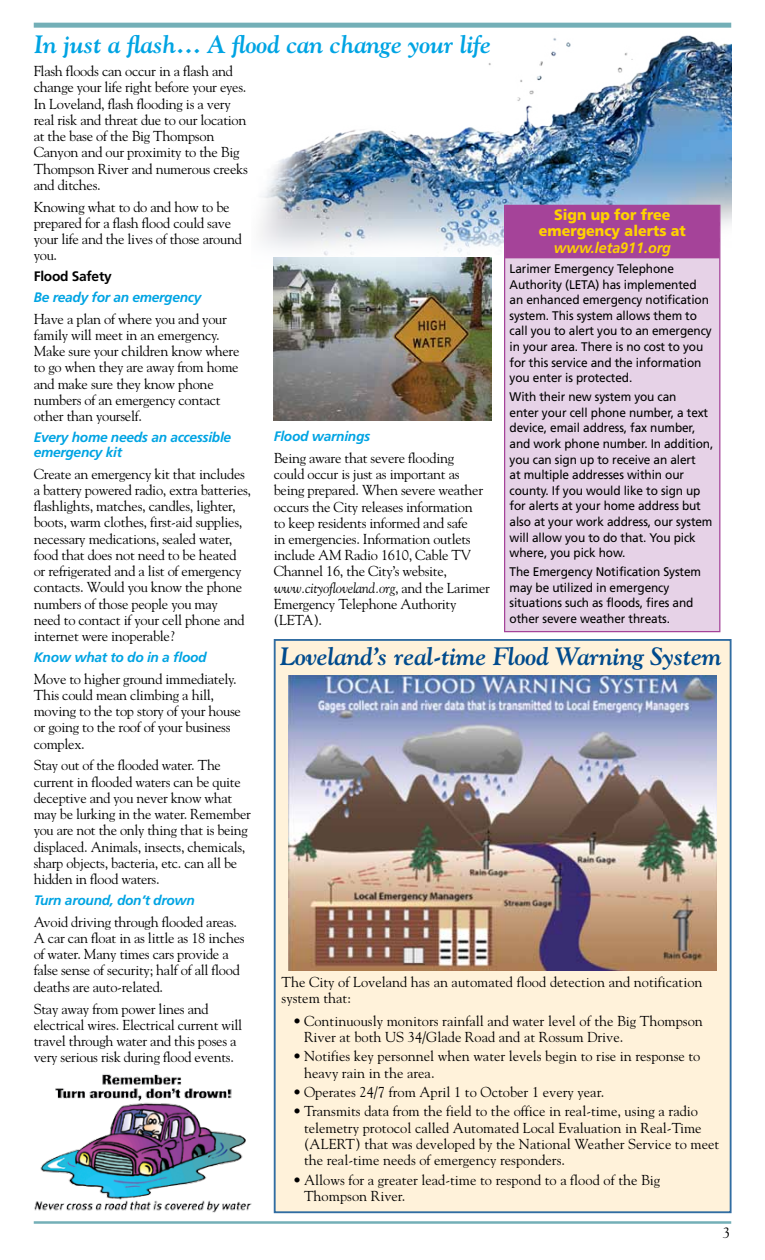
<style>
.page{position:relative;width:765px;height:1260px;background:#fff}
.page>*{position:absolute;margin:0;border:0;box-sizing:border-box;transform-origin:0 0}
.t1{font:italic 700 25px "Goudy";letter-spacing:-.01em;color:#004b8d}
.t2{font:italic 700 25px "Goudy";letter-spacing:-.01em;color:#00a4e3}
.t3{font:900 15px/16.2px "Frutiger";color:#ffd200;text-align:center;scale:.95 1}
.t4{font:italic 700 15px "Frutiger";color:#ffd200;scale:.95 1}
.t5{font:15px "Goudy";color:#000}
.t6{font:14.38px/16.2px "Goudy";letter-spacing:-.02em;color:#000}
.t7{font:14.38px/16.2px "Goudy";color:#000}
.t8{font:italic 700 13.75px/15px "Frutiger";letter-spacing:-.02em;color:#00a4e3}
.t9{font:700 13.75px "Frutiger";letter-spacing:-.02em;color:#000}
.t10{font:12.5px/15.6px "Frutiger";letter-spacing:-.01em;color:#000;scale:.95 1}
.s1{font-style:italic}
</style>
<div class="page">
<div style="left:34px;top:23px;width:697px;height:5px;background:#73afb7"></div>
<hr style="left:34px;top:1221px;width:697px;height:3px;background:#73afb7">
<img style="left:251px;top:27px;width:480px;height:283px">
<div style="left:274px;top:639px;width:458px;height:574px;background:#fff2da;border:2px solid #004b8d"></div>
<img style="left:288px;top:675px;width:429px;height:295px">
<div style="left:504px;top:205px;width:216px;height:427px;background:#e6d2e7;border:1px solid #a54399"></div>
<div style="left:505px;top:206px;width:215px;height:20px;background:#a54399"></div>
<div style="left:505px;top:222px;width:215px;height:20px;background:#a54399"></div>
<div style="left:505px;top:238px;width:215px;height:20px;background:#a54399"></div>
<img style="left:34px;top:1074px;width:218px;height:139px">
<img style="left:274px;top:257px;width:217px;height:164px">
<h1 class="t2" style="left:34px;top:29px;width:459px">In just a flash… A flood can change your life</h1>
<p class="t6" style="left:34px;top:63px;width:216px">Flash floods can occur in a flash and change your life right before your eyes.<br>In Loveland, flash flooding is a very real risk and threat due to our location at the base of the Big Thompson<br>Canyon and our proximity to the Big<br>Thompson River and numerous creeks and ditches.</p>
<p class="t6" style="left:34px;top:198px;width:210px">Knowing what to do and how to be prepared for a flash flood could save your life and the lives of those around you.</p>
<p class="t9" style="left:34px;top:268px;width:79px">Flood Safety</p>
<p class="t8" style="left:34px;top:289px;width:169px">Be ready for an emergency</p>
<p class="t6" style="left:34px;top:310px;width:207px">Have a plan of where you and your family will meet in an emergency.<br>Make sure your children know where to go when they are away from home and make sure they know phone numbers of an emergency contact other than yourself.</p>
<p class="t8" style="left:34px;top:429px;width:199px">Every home needs an accessible emergency kit</p>
<p class="t6" style="left:34px;top:465px;width:219px">Create an emergency kit that includes a battery powered radio, extra batteries, flashlights, matches, candles, lighter, boots, warm clothes, first-aid supplies, necessary medications, sealed water, food that does not need to be heated or refrigerated and a list of emergency contacts. Would you know the phone numbers of those people you may<br>need to contact if your cell phone and internet were inoperable?</p>
<p class="t8" style="left:34px;top:649px;width:174px">Know what to do in a flood</p>
<p class="t6" style="left:34px;top:670px;width:209px">Move to higher ground immediately.<br>This could mean climbing a hill, moving to the top story of your house or going to the roof of your business complex.</p>
<p class="t6" style="left:34px;top:757px;width:219px">Stay out of the flooded water. The current in flooded waters can be quite deceptive and you never know what may be lurking in the water. Remember you are not the only thing that is being displaced. Animals, insects, chemicals, sharp objects, bacteria, etc. can all be hidden in flood waters.</p>
<p class="t8" style="left:34px;top:892px;width:163px">Turn around, don’t drown</p>
<p class="t6" style="left:34px;top:913px;width:212px">Avoid driving through flooded areas.<br>A car can float in as little as 18 inches of water. Many times cars provide a false sense of security; half of all flood deaths are auto-related.</p>
<p class="t6" style="left:34px;top:1000px;width:210px">Stay away from power lines and electrical wires. Electrical current will travel through water and this poses a very serious risk during flood events.</p>
<p class="t8" style="left:274px;top:428px;width:98px">Flood warnings</p>
<p class="t6" style="left:274px;top:449px;width:218px">Being aware that severe flooding<br>could occur is just as important as being prepared. When severe weather occurs the City releases information<br>to keep residents informed and safe<br>in emergencies. Information outlets include AM Radio 1610, Cable TV<br>Channel 16, the City’s website, <span class="s1">www.cityofloveland.org</span>, and the Larimer<br>Emergency Telephone Authority (LETA).</p>
<p class="t3" style="left:539px;top:207px;width:157px">Sign up for free emergency alerts at</p>
<p class="t4" style="left:554px;top:239px;width:125px">www.leta911.org</p>
<p class="t10" style="left:510px;top:261px;width:214px">Larimer Emergency Telephone Authority (LETA) has implemented an enhanced emergency notification system. This system allows them to call you to alert you to an emergency in your area. There is no cost to you for this service and the information you enter is protected.</p>
<p class="t10" style="left:510px;top:389px;width:216px">With their new system you can<br>enter your cell phone number, a text device, email address, fax number, and work phone number. In addition, you can sign up to receive an alert<br>at multiple addresses within our county. If you would like to sign up for alerts at your home address but also at your work address, our system will allow you to do that. You pick where, you pick how.</p>
<p class="t10" style="left:510px;top:564px;width:203px">The Emergency Notification System may be utilized in emergency situations such as floods, fires and other severe weather threats.</p>
<h1 class="t1" style="left:280px;top:641px;width:443px">Loveland’s real-time Flood Warning System</h1>
<p class="t7" style="left:282px;top:973px;width:422px">The City of Loveland has an automated flood detection and notification system that:</p>
<p class="t7" style="left:304px;top:1012px;width:400px;text-indent:-11px">• Continuously monitors rainfall and water level of the Big Thompson<br>River at both US 34/Glade Road and at Rossum Drive.</p>
<p class="t7" style="left:304px;top:1048px;width:398px;text-indent:-11px">• Notifies key personnel when water levels begin to rise in response to heavy rain in the area.</p>
<p class="t7" style="left:293px;top:1083px;width:313px">• Operates 24/7 from April 1 to October 1 every year.</p>
<p class="t7" style="left:304px;top:1103px;width:417px;text-indent:-11px">• Transmits data from the field to the office in real-time, using a radio telemetry protocol called Automated Local Evaluation in Real-Time (ALERT) that was developed by the National Weather Service to meet the real-time needs of emergency responders.</p>
<p class="t7" style="left:304px;top:1171px;width:358px;text-indent:-11px">• Allows for a greater lead-time to respond to a flood of the Big<br>Thompson River.</p>
<p class="t5" style="left:723px;top:1224px;width:9px">3</p>
</div>
